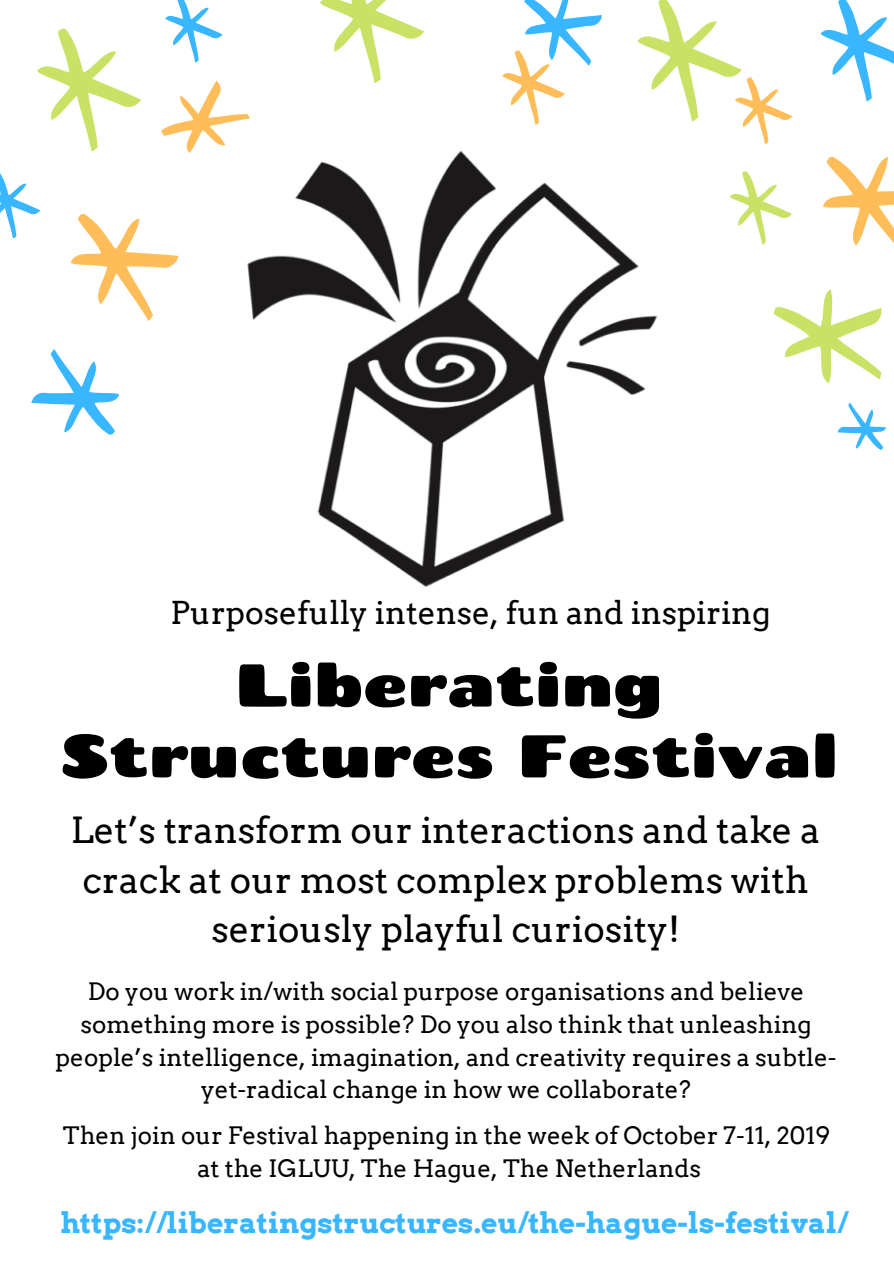
<style>
.page{position:relative;width:894px;height:1264px;background:#fff}
.page>*{position:absolute;margin:0;border:0;box-sizing:border-box;transform-origin:0 0}
.t1{font:60px/70.9px "Chango";color:#000;text-align:center}
.t2{font:36px/49.5px "Arvo";color:#000;text-align:center}
.t3{font:31.5px "Arvo";color:#000}
.t4{font:700 28.5px "Arvo";color:#38b6ff}
.t5{font:24px/32.7px "Arvo";color:#000;text-align:center}
</style>
<div class="page">
<img style="left:255px;top:150px;width:403px;height:437px">
<svg style="left:320px;top:0;width:104px;height:83px"></svg>
<svg style="left:0;top:0;width:255px;height:435px"></svg>
<svg style="left:487px;top:0;width:406px;height:270px"></svg>
<svg style="left:773px;top:289px;width:113px;height:161px"></svg>
<h3 class="t3" style="left:170px;top:594px;width:601px">Purposefully intense, fun and inspiring</h3>
<h1 class="t1" style="left:60px;top:647px;width:779px">Liberating<br>Structures Festival</h1>
<h2 class="t2" style="left:71px;top:805px;width:750px">Let’s transform our interactions and take a crack at our most complex problems with seriously playful curiosity!</h2>
<p class="t5" style="left:56px;top:975px;width:782px">Do you work in/with social purpose organisations and believe something more is possible? Do you also think that unleashing people’s intelligence, imagination, and creativity requires a subtle&shy;yet-radical change in how we collaborate?</p>
<p class="t5" style="left:63px;top:1119px;width:768px">Then join our Festival happening in the week of October 7-11, 2019 at the IGLUU, The Hague, The Netherlands</p>
<p class="t4" style="left:61px;top:1205px;width:788px">https://liberatingstructures.eu/the-hague-ls-festival/</p>
</div>
